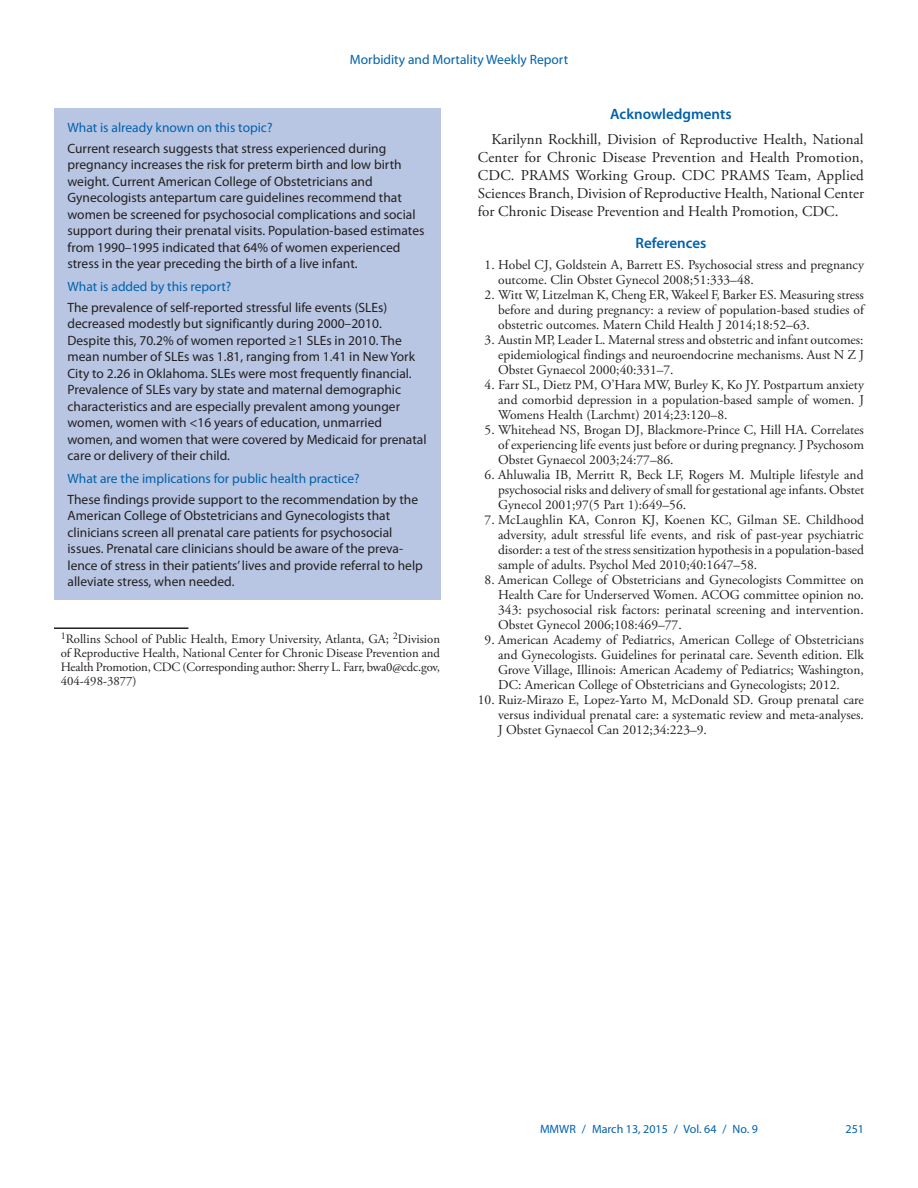
<style>
.page{position:relative;width:918px;height:1188px;background:#fff}
.page>*{position:absolute;margin:0;border:0;box-sizing:border-box;transform-origin:0 0}
.Acknowledgment{font:15px/18px "Adobe Garamond Pro";color:#231f20;text-align:justify}
.Acknowledgment_Head{font:600 15px "Myriad Pro";color:#0161ab}
.Ref_Title{font:600 15px "Myriad Pro";color:#0161ab}
.Reference_10{font:13.5px/15px "Adobe Garamond Pro";color:#231f20;text-align:justify}
.Summary_Box_Text{font:13.5px/16.5px "Myriad Pro";color:#231f20}
.Summary_Box_Heading{font:13.5px "Myriad Pro";color:#0161ab}
.Author_Affiliations{font:12.75px/14.2px "Adobe Garamond Pro";letter-spacing:-.01em;color:#231f20;text-align:justify}
.t1{font:12px "Myriad Pro";color:#0161ab}
</style>
<div class="page">
<hr style="left:54px;top:627px;width:134px;height:2px;background:#231f20">
<div style="left:54px;top:108px;width:386px;height:492px;background:#b8c6e3"></div>
<p class="Summary_Box_Heading" style="left:350px;top:51px;width:220px">Morbidity and Mortality Weekly Report</p>
<p class="Summary_Box_Heading" style="left:68px;top:119px;width:206px">What is already known on this topic?</p>
<p class="Summary_Box_Text" style="left:68px;top:140px;width:358px">Current research suggests that stress experienced during pregnancy increases the risk for preterm birth and low birth weight. Current American College of Obstetricians and Gynecologists antepartum care guidelines recommend that women be screened for psychosocial complications and social support during their prenatal visits. Population-based estimates from 1990–1995 indicated that 64% of women experienced stress in the year preceding the birth of a live infant.</p>
<p class="Summary_Box_Heading" style="left:68px;top:278px;width:165px">What is added by this report?</p>
<p class="Summary_Box_Text" style="left:68px;top:299px;width:361px">The prevalence of self-reported stressful life events (SLEs) decreased modestly but significantly during 2000–2010.<br>Despite this, 70.2% of women reported ≥1 SLEs in 2010. The mean number of SLEs was 1.81, ranging from 1.41 in New York City to 2.26 in Oklahoma. SLEs were most frequently financial.<br>Prevalence of SLEs vary by state and maternal demographic characteristics and are especially prevalent among younger women, women with &lt;16 years of education, unmarried women, and women that were covered by Medicaid for prenatal care or delivery of their child.</p>
<p class="Summary_Box_Heading" style="left:68px;top:470px;width:294px">What are the implications for public health practice?</p>
<p class="Summary_Box_Text" style="left:68px;top:491px;width:357px">These findings provide support to the recommendation by the American College of Obstetricians and Gynecologists that clinicians screen all prenatal care patients for psychosocial issues. Prenatal care clinicians should be aware of the preva&shy;lence of stress in their patients’ lives and provide referral to help alleviate stress, when needed.</p>
<p class="Author_Affiliations" style="left:61px;top:632px;width:381px"><sup>1</sup>Rollins School of Public Health, Emory University, Atlanta, GA; <sup>2</sup>Division of Reproductive Health, National Center for Chronic Disease Prevention and Health Promotion, CDC (Corresponding author: Sherry L. Farr, bwa0@cdc.gov, 404-498-3877)</p>
<p class="Acknowledgment_Head" style="left:610px;top:105px;width:123px">Acknowledgments</p>
<p class="Acknowledgment" style="left:478px;top:131px;width:388px;text-indent:14px">Karilynn Rockhill, Division of Reproductive Health, National Center for Chronic Disease Prevention and Health Promotion, CDC. PRAMS Working Group. CDC PRAMS Team, Applied Sciences Branch, Division of Reproductive Health, National Center for Chronic Disease Prevention and Health Promotion, CDC.</p>
<p class="Ref_Title" style="left:636px;top:233px;width:72px">References</p>
<p class="Reference_10" style="left:498px;top:258px;width:367px;text-indent:-14px">1. Hobel CJ, Goldstein A, Barrett ES. Psychosocial stress and pregnancy outcome. Clin Obstet Gynecol 2008;51:333–48.</p>
<p class="Reference_10" style="left:498px;top:288px;width:367px;text-indent:-14px">2. Witt W, Litzelman K, Cheng ER, Wakeel F, Barker ES. Measuring stress before and during pregnancy: a review of population-based studies of obstetric outcomes. Matern Child Health J 2014;18:52–63.</p>
<p class="Reference_10" style="left:498px;top:333px;width:367px;text-indent:-14px">3. Austin MP, Leader L. Maternal stress and obstetric and infant outcomes: epidemiological findings and neuroendocrine mechanisms. Aust N Z J Obstet Gynaecol 2000;40:331–7.</p>
<p class="Reference_10" style="left:498px;top:378px;width:367px;text-indent:-14px">4. Farr SL, Dietz PM, O’Hara MW, Burley K, Ko JY. Postpartum anxiety and comorbid depression in a population-based sample of women. J Womens Health (Larchmt) 2014;23:120–8.</p>
<p class="Reference_10" style="left:498px;top:423px;width:367px;text-indent:-14px">5. Whitehead NS, Brogan DJ, Blackmore-Prince C, Hill HA. Correlates of experiencing life events just before or during pregnancy. J Psychosom Obstet Gynaecol 2003;24:77–86.</p>
<p class="Reference_10" style="left:498px;top:468px;width:367px;text-indent:-14px">6. Ahluwalia IB, Merritt R, Beck LF, Rogers M. Multiple lifestyle and psychosocial risks and delivery of small for gestational age infants. Obstet Gynecol 2001;97(5 Part 1):649–56.</p>
<p class="Reference_10" style="left:498px;top:513px;width:367px;text-indent:-14px">7. McLaughlin KA, Conron KJ, Koenen KC, Gilman SE. Childhood adversity, adult stressful life events, and risk of past-year psychiatric disorder: a test of the stress sensitization hypothesis in a population-based sample of adults. Psychol Med 2010;40:1647–58.</p>
<p class="Reference_10" style="left:498px;top:573px;width:367px;text-indent:-14px">8. American College of Obstetricians and Gynecologists Committee on Health Care for Underserved Women. ACOG committee opinion no.<br>343: psychosocial risk factors: perinatal screening and intervention.<br>Obstet Gynecol 2006;108:469–77.</p>
<p class="Reference_10" style="left:498px;top:633px;width:367px;text-indent:-14px">9. American Academy of Pediatrics, American College of Obstetricians and Gynecologists. Guidelines for perinatal care. Seventh edition. Elk Grove Village, Illinois: American Academy of Pediatrics; Washington, DC: American College of Obstetricians and Gynecologists; 2012.</p>
<p class="Reference_10" style="left:498px;top:693px;width:367px;text-indent:-20px">10. Ruiz-Mirazo E, Lopez-Yarto M, McDonald SD. Group prenatal care versus individual prenatal care: a systematic review and meta-analyses.<br>J Obstet Gynaecol Can 2012;34:223–9.</p>
<p class="t1" style="left:540px;top:1121px;width:219px">MMWR / March 13, 2015 / Vol. 64 / No. 9</p>
<p class="t1" style="left:846px;top:1121px;width:20px">251</p>
</div>
